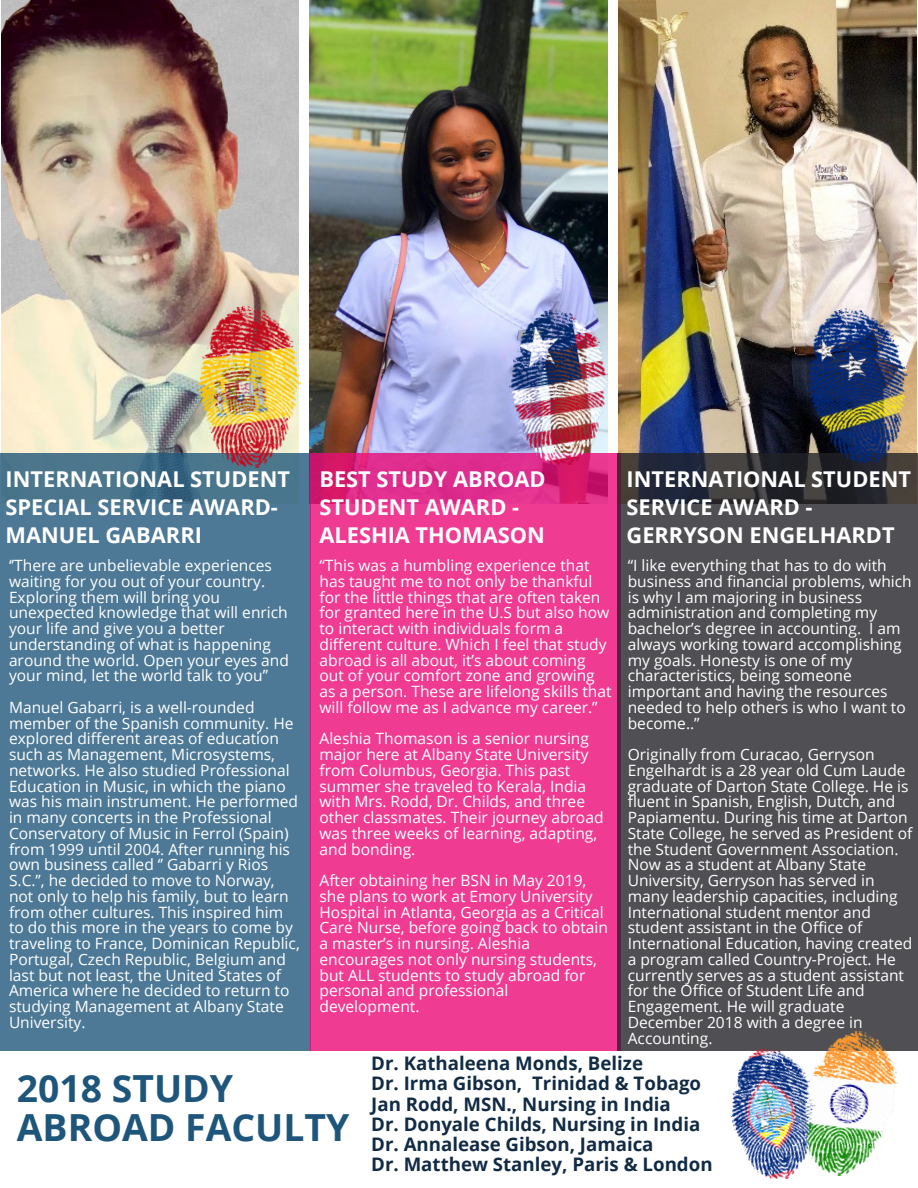
<style>
.page{position:relative;width:918px;height:1188px;background:#fff}
.page>*{position:absolute;margin:0;border:0;box-sizing:border-box;transform-origin:0 0}
.t1{font:700 37.35px/39.3px "Open Sans";color:#1e567b}
.t2{font:700 21.75px/28.2px "Open Sans";color:#fff}
.t3{font:700 18.75px/20.2px "Open Sans";color:#112b44}
.t4{font:15.6px/15.8px "Open Sans";color:#fff}
</style>
<div class="page">
<img style="left:1px;top:0;width:297px;height:453px">
<img style="left:309px;top:0;width:299px;height:504px">
<img style="left:619px;top:0;width:298px;height:453px">
<div style="left:0;top:453px;width:310px;height:598px;background:#4d7996"></div>
<svg style="left:311px;top:453px;width:307px;height:598px;fill:#ef3c92"></svg>
<svg style="left:618px;top:453px;width:300px;height:598px;fill:#505054"></svg>
<img style="left:789px;top:298px;width:129px;height:176px">
<img style="left:499px;top:304px;width:122px;height:168px">
<img style="left:718px;top:1041px;width:79px;height:140px">
<img style="left:797px;top:1027px;width:105px;height:149px">
<img style="left:189px;top:301px;width:121px;height:172px">
<h2 class="t2" style="left:6px;top:464px;width:286px">INTERNATIONAL STUDENT<br>SPECIAL SERVICE AWARD-<br>MANUEL GABARRI</h2>
<h2 class="t2" style="left:320px;top:464px;width:228px">BEST STUDY ABROAD<br>STUDENT AWARD -<br>ALESHIA THOMASON</h2>
<h2 class="t2" style="left:627px;top:464px;width:286px">INTERNATIONAL STUDENT<br>SERVICE AWARD -<br>GERRYSON ENGELHARDT</h2>
<p class="t4" style="left:320px;top:557px;width:294px">“This was a humbling experience that has taught me to not only be thankful for the little things that are often taken for granted here in the U.S but also how to interact with individuals form a different culture. Which I feel that study abroad is all about, it’s about coming out of your comfort zone and growing as a person. These are lifelong skills that will follow me as I advance my career.”</p>
<p class="t4" style="left:320px;top:730px;width:286px">Aleshia Thomason is a senior nursing major here at Albany State University from Columbus, Georgia. This past summer she traveled to Kerala, India with Mrs. Rodd, Dr. Childs, and three other classmates. Their journey abroad was three weeks of learning, adapting, and bonding.</p>
<p class="t4" style="left:320px;top:872px;width:290px">After obtaining her BSN in May 2019, she plans to work at Emory University Hospital in Atlanta, Georgia as a Critical Care Nurse, before going back to obtain a master’s in nursing. Aleshia encourages not only nursing students, but ALL students to study abroad for personal and professional development.</p>
<p class="t4" style="left:9px;top:557px;width:281px">‘’There are unbelievable experiences waiting for you out of your country.<br>Exploring them will bring you unexpected knowledge that will enrich your life and give you a better understanding of what is happening around the world. Open your eyes and your mind, let the world talk to you’’</p>
<p class="t4" style="left:9px;top:699px;width:292px">Manuel Gabarri, is a well-rounded member of the Spanish community. He explored different areas of education such as Management, Microsystems, networks. He also studied Professional Education in Music, in which the piano was his main instrument. He performed in many concerts in the Professional Conservatory of Music in Ferrol (Spain) from 1999 until 2004. After running his own business called ‘’ Gabarri y Rios S.C.’’, he decided to move to Norway, not only to help his family, but to learn from other cultures. This inspired him to do this more in the years to come by traveling to France, Dominican Republic, Portugal, Czech Republic, Belgium and last but not least, the United States of America where he decided to return to studying Management at Albany State University.</p>
<p class="t4" style="left:628px;top:557px;width:286px">“I like everything that has to do with business and financial problems, which is why I am majoring in business administration and completing my bachelor’s degree in accounting. I am always working toward accomplishing my goals. Honesty is one of my characteristics, being someone important and having the resources needed to help others is who I want to become..”</p>
<p class="t4" style="left:628px;top:746px;width:286px">Originally from Curacao, Gerryson Engelhardt is a 28 year old Cum Laude graduate of Darton State College. He is fluent in Spanish, English, Dutch, and Papiamentu. During his time at Darton State College, he served as President of the Student Government Association.<br>Now as a student at Albany State University, Gerryson has served in many leadership capacities, including International student mentor and student assistant in the Office of International Education, having created a program called Country-Project. He currently serves as a student assistant for the Office of Student Life and Engagement. He will graduate December 2018 with a degree in Accounting.</p>
<p class="t3" style="left:371px;top:1053px;width:343px">Dr. Kathaleena Monds, Belize<br>Dr. Irma Gibson, Trinidad &amp; Tobago Jan Rodd, MSN., Nursing in India<br>Dr. Donyale Childs, Nursing in India Dr. Annalease Gibson, Jamaica<br>Dr. Matthew Stanley, Paris &amp; London</p>
<h1 class="t1" style="left:17px;top:1068px;width:334px">2018 STUDY<br>ABROAD FACULTY</h1>
</div>
